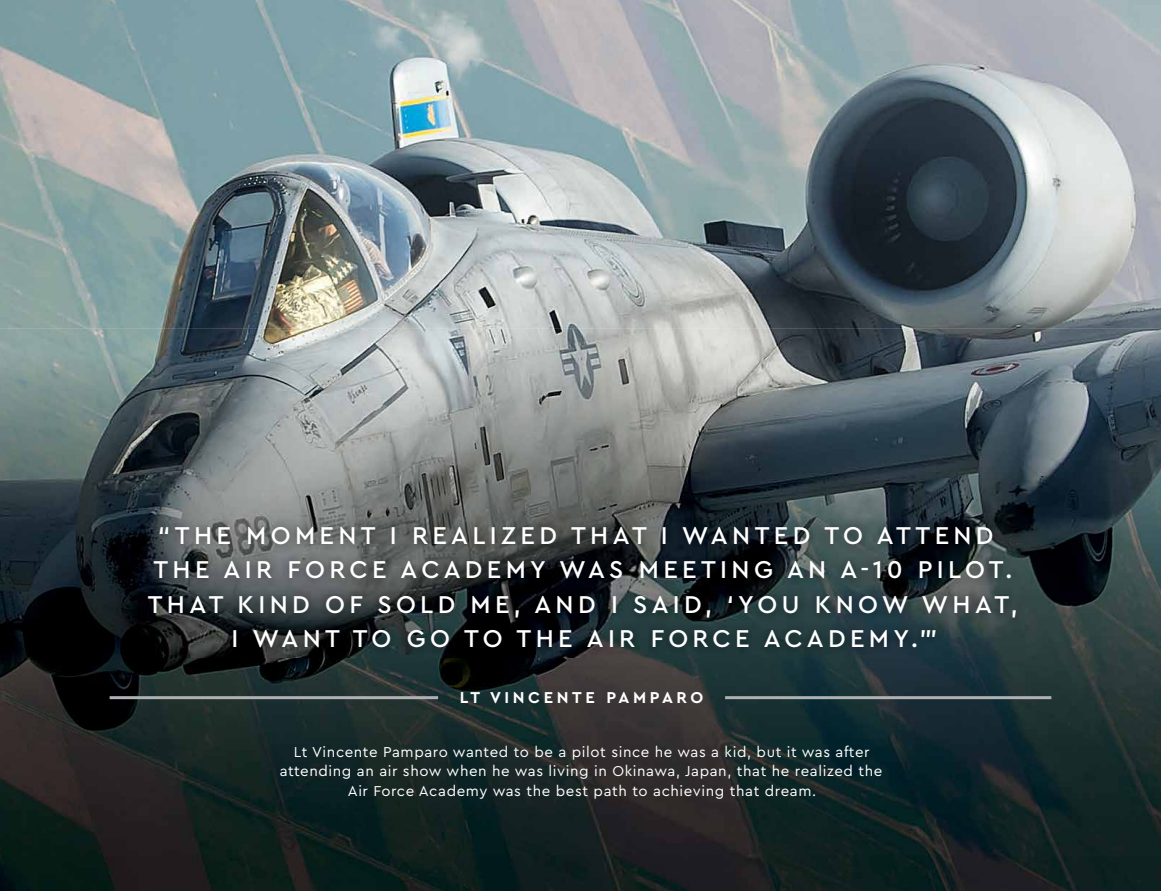
<style>
.page{position:relative;width:1161px;height:891px;background:#fff}
.page>*{position:absolute;margin:0;border:0;box-sizing:border-box;transform-origin:0 0}
.t1{font:500 25.5px/34.5px "Cera PRO";letter-spacing:.17em;color:#fff;text-align:center}
.t2{font:700 16.5px "Cera PRO";letter-spacing:.22em;color:#fff}
.t3{font:15px/19.5px "Cera PRO";letter-spacing:.04em;color:#fff;text-align:center}
</style>
<div class="page">
<img style="left:0;top:0;width:1161px;height:329px">
<img style="left:0;top:329px;width:1161px;height:203px">
<img style="left:0;top:532px;width:157px;height:359px">
<img style="left:1004px;top:532px;width:157px;height:359px">
<img style="left:157px;top:657px;width:847px;height:234px">
<svg style="left:110px;top:696px;width:328px;height:3px"></svg>
<svg style="left:725px;top:696px;width:326px;height:3px"></svg>
<img style="left:139px;top:517px;width:886px;height:140px">
<h1 class="t1" style="left:148px;top:517px;width:872px">“THE MOMENT I REALIZED THAT I WANTED TO ATTEND THE AIR FORCE ACADEMY WAS MEETING AN A-10 PILOT.<br>THAT KIND OF SOLD ME, AND I SAID, ‘YOU KNOW WHAT, I WANT TO GO TO THE AIR FORCE ACADEMY.’”</h1>
<p class="t2" style="left:460px;top:686px;width:245px">LT VINCENTE PAMPARO</p>
<p class="t3" style="left:280px;top:741px;width:604px">Lt Vincente Pamparo wanted to be a pilot since he was a kid, but it was after attending an air show when he was living in Okinawa, Japan, that he realized the<br>Air Force Academy was the best path to achieving that dream.</p>
</div>
